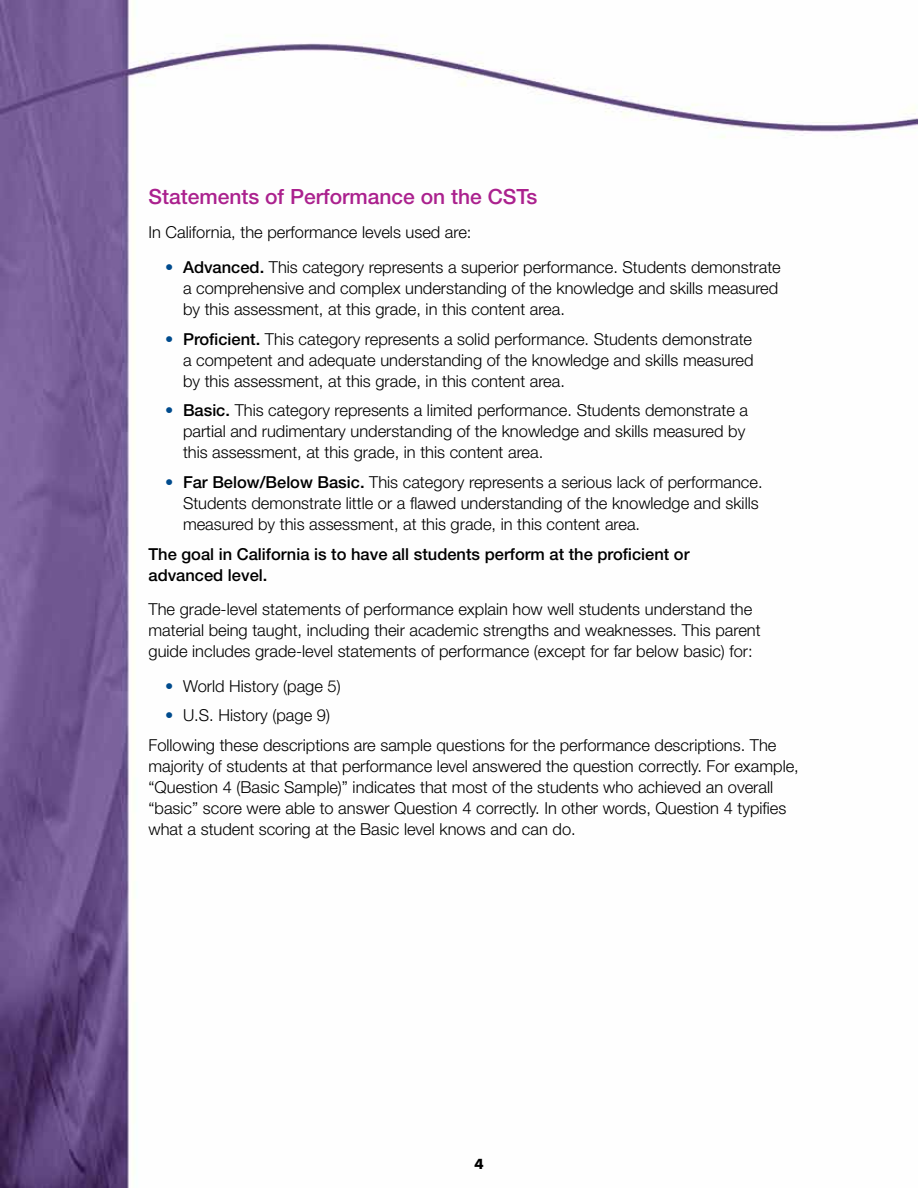
<style>
.page{position:relative;width:918px;height:1188px;background:#fff}
.page>*{position:absolute;margin:0;border:0;box-sizing:border-box;transform-origin:0 0}
.t1{font:500 21px "Helvetica Neue LT Std";color:#ab218e}
.t2{font:300 16.5px/21px "Helvetica Neue LT Std";color:#000}
.t3{font:500 16.5px/21px "Helvetica Neue LT Std";color:#000}
.t4{font:700 13.5px "Futura Std";color:#000}
.s1{font-weight:500;color:#004b8d}
.s2{font-weight:500}
.s3{color:#004b8d}
</style>
<div class="page">
<img style="left:0;top:0;width:918px;height:1188px">
<p class="t1" style="left:148px;top:184px;width:391px">Statements of Performance on the CSTs</p>
<p class="t2" style="left:148px;top:222px;width:325px">In California, the performance levels used are:</p>
<p class="t2" style="left:183px;top:256px;width:599px;text-indent:-18px"><span class="s1">•</span> <span class="s2">Advanced.</span> This category represents a superior performance. Students demonstrate a comprehensive and complex understanding of the knowledge and skills measured by this assessment, at this grade, in this content area.</p>
<p class="t2" style="left:183px;top:328px;width:572px;text-align:justify;text-indent:-18px"><span class="s1">•</span> <span class="s2">Proficient.</span> This category represents a solid performance. Students demonstrate a competent and adequate understanding of the knowledge and skills measured by this assessment, at this grade, in this content area.</p>
<p class="t2" style="left:183px;top:400px;width:567px;text-indent:-18px"><span class="s1">•</span> <span class="s2">Basic.</span> This category represents a limited performance. Students demonstrate a partial and rudimentary understanding of the knowledge and skills measured by this assessment, at this grade, in this content area.</p>
<p class="t2" style="left:183px;top:471px;width:581px;text-indent:-18px"><span class="s1">•</span> <span class="s2">Far Below/Below Basic.</span> This category represents a serious lack of performance.<br>Students demonstrate little or a flawed understanding of the knowledge and skills measured by this assessment, at this grade, in this content area.</p>
<p class="t3" style="left:148px;top:543px;width:543px">The goal in California is to have all students perform at the proficient or advanced level.</p>
<p class="t2" style="left:148px;top:598px;width:614px">The grade-level statements of performance explain how well students understand the material being taught, including their academic strengths and weaknesses. This parent guide includes grade-level statements of performance (except for far below basic) for:</p>
<p class="t2" style="left:165px;top:675px;width:177px"><span class="s3">•</span> World History (page 5)</p>
<p class="t2" style="left:148px;top:700px;width:630px;line-height:29.7px;text-indent:16px"><span class="s3">•</span> U.S. History (page 9)<br>Following these descriptions are sample questions for the performance descriptions. The</p>
<p class="t2" style="left:148px;top:755px;width:652px">majority of students at that performance level answered the question correctly. For example, “Question 4 (Basic Sample)” indicates that most of the students who achieved an overall “basic” score were able to answer Question 4 correctly. In other words, Question 4 typifies what a student scoring at the Basic level knows and can do.</p>
<p class="t4" style="left:475px;top:1155px;width:11px">4</p>
</div>
